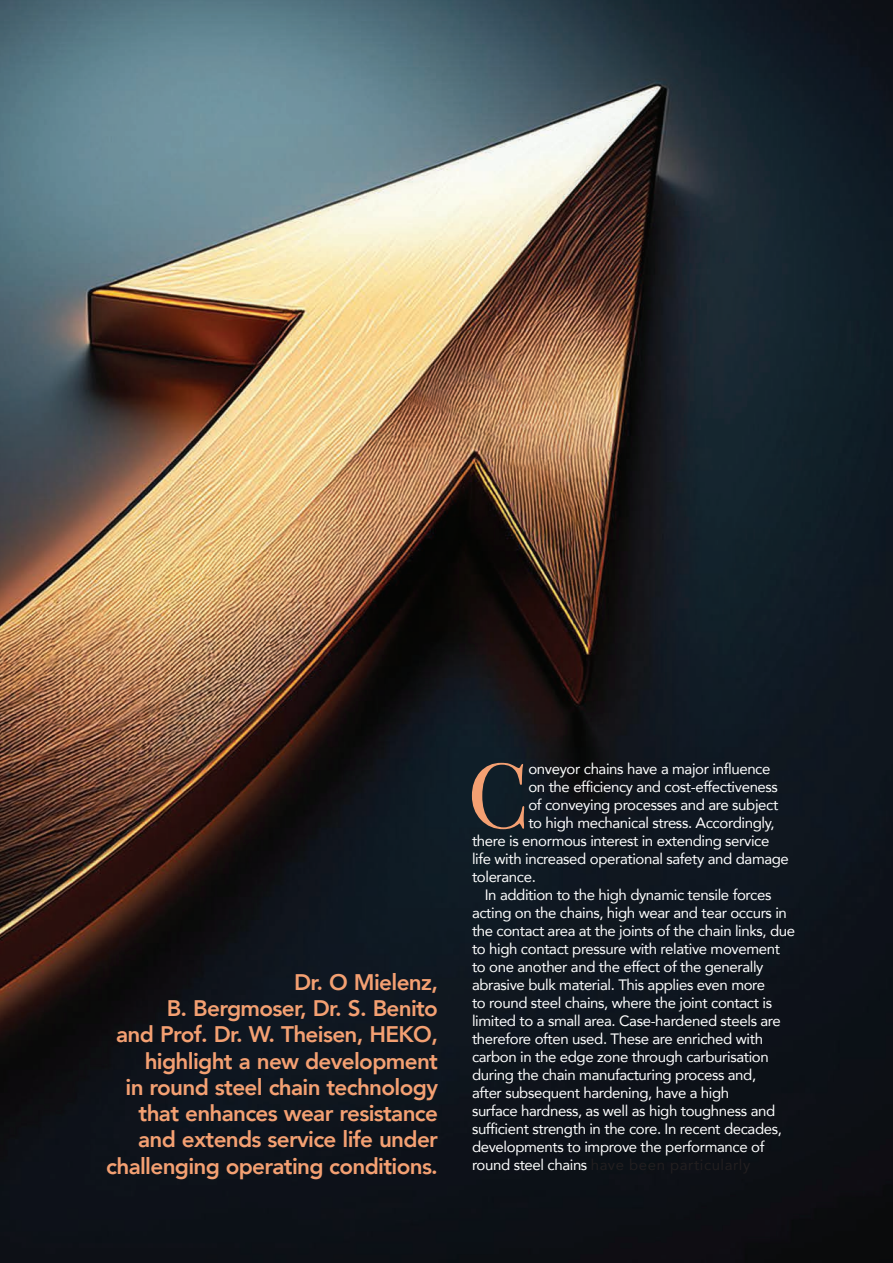
<style>
.page{position:relative;width:893px;height:1263px;background:#fff}
.page>*{position:absolute;margin:0;border:0;box-sizing:border-box;transform-origin:0 0}
._1st_Paragraph_Body{font:92.55px "Bodoni Svty Two OSITCTT";color:#f4a072}
.Underhead{font:800 22.5px/26.2px "Avenir";letter-spacing:-.03em;color:#f4a072;text-align:right}
.Body_Text{font:15px/18px "Avenir";letter-spacing:-.025em;color:#fff}
._1st_Paragraph_Body-2{font:15px "Avenir";letter-spacing:-.025em;color:#fff}
</style>
<div class="page">
<img style="left:0;top:0;width:893px;height:1263px">
<p class="Underhead" style="left:106px;top:969px;width:333px">Dr. O Mielenz,<br>B. Bergmoser, Dr. S. Benito<br>and Prof. Dr. W. Theisen, HEKO, highlight a new development<br>in round steel chain technology that enhances wear resistance and extends service life under challenging operating conditions.</p>
<p class="_1st_Paragraph_Body" style="left:468px;top:741px;width:62px">C</p>
<p class="_1st_Paragraph_Body-2" style="left:528px;top:757px;width:244px">onveyor chains have a major influence</p>
<p class="_1st_Paragraph_Body-2" style="left:528px;top:775px;width:251px">on the efficiency and cost-effectiveness</p>
<p class="_1st_Paragraph_Body-2" style="left:528px;top:793px;width:251px">of conveying processes and are subject</p>
<p class="_1st_Paragraph_Body-2" style="left:528px;top:811px;width:248px">to high mechanical stress. Accordingly,</p>
<p class="_1st_Paragraph_Body-2" style="left:472px;top:829px;width:299px">there is enormous interest in extending service</p>
<p class="_1st_Paragraph_Body-2" style="left:472px;top:847px;width:318px">life with increased operational safety and damage</p>
<p class="_1st_Paragraph_Body-2" style="left:472px;top:865px;width:65px">tolerance.</p>
<p class="Body_Text" style="left:472px;top:885px;width:325px;text-indent:13px">In addition to the high dynamic tensile forces acting on the chains, high wear and tear occurs in the contact area at the joints of the chain links, due to high contact pressure with relative movement to one another and the effect of the generally abrasive bulk material. This applies even more<br>to round steel chains, where the joint contact is limited to a small area. Case-hardened steels are therefore often used. These are enriched with carbon in the edge zone through carburisation during the chain manufacturing process and,<br>after subsequent hardening, have a high<br>surface hardness, as well as high toughness and sufficient strength in the core. In recent decades, developments to improve the performance of</p>
</div>
